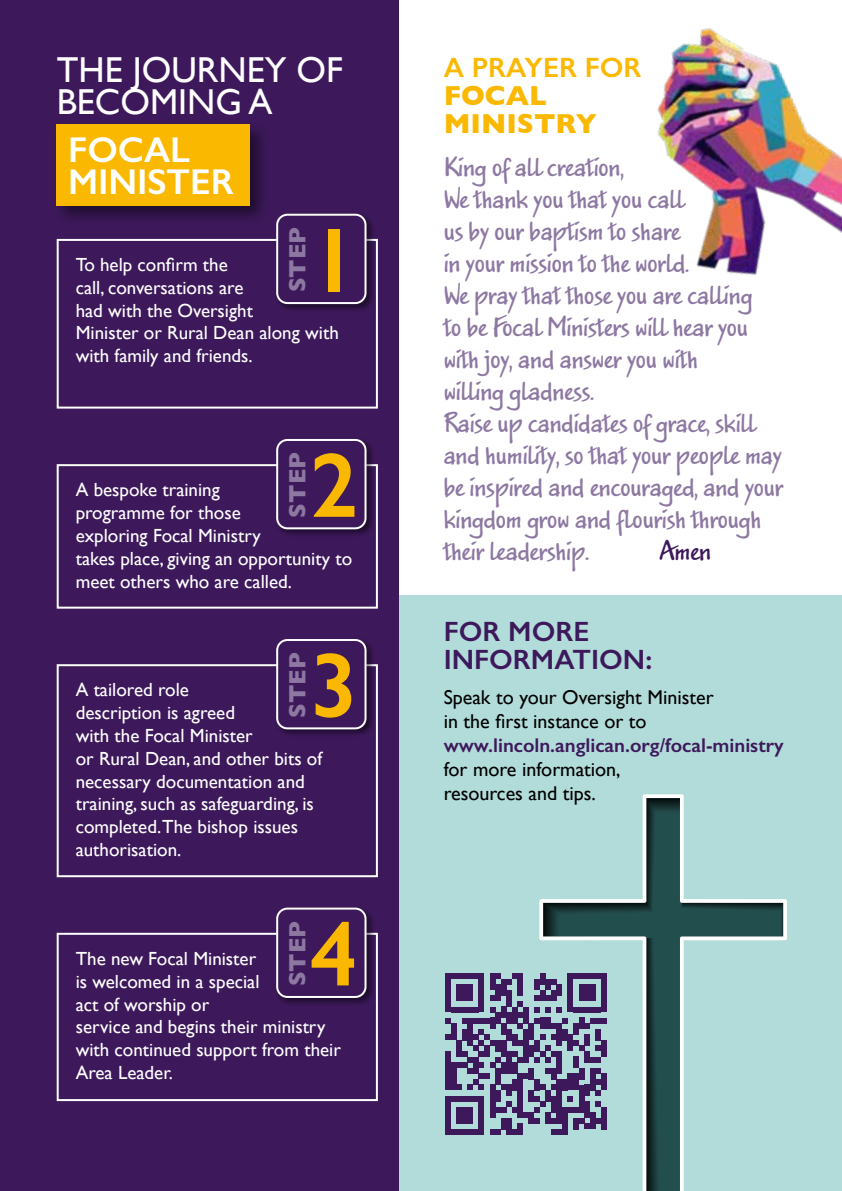
<style>
.page{position:relative;width:842px;height:1191px;background:#fff}
.page>*{position:absolute;margin:0;border:0;box-sizing:border-box;transform-origin:0 0}
.t1{font:600 92px "Gill Sans";color:#fbb800}
.t2{font:36px/32px "Gill Sans";color:#fff}
.t3{font:600 36px/32px "Gill Sans";color:#fff}
.t4{font:600 28px/28px "Gill Sans";color:#3d195b}
.t5{font:700 28px/28px "Gill Sans";color:#fbb800}
.t6{font:600 28px "Gill Sans";color:#fbb800}
.t7{font:24px/32px "Jakob";color:#8d78a2}
.t8{font:700 24px "Gill Sans";color:#8d78a2}
.t9{font:24px "Jakob";color:#3d195b}
.t10{font:20px/24px "Gill Sans";color:#000}
.t11{font:600 20px "Gill Sans";color:#3d195b}
.t12{font:19px/22.8px "Gill Sans";color:#fff}
</style>
<div class="page">
<div style="left:276px;top:595px;width:566px;height:596px;background:#b2dcda"></div>
<div style="left:0;top:0;width:398px;height:1191px;background:#3d195b"></div>
<div style="left:52px;top:121px;width:218px;height:105px;background:#000;opacity:.5"></div>
<div style="left:57px;top:125px;width:193px;height:81px;background:#fbb800"></div>
<div style="left:57px;top:239px;width:321px;height:169px;border:2px solid #fff"></div>
<div style="left:274px;top:212px;width:102px;height:101px;background:#000;opacity:.5"></div>
<div style="left:277px;top:215px;width:88px;height:88px;background:#3d195b;border-radius:10px"></div>
<div style="left:276px;top:214px;width:90px;height:90px;border:2px solid #fff;border-radius:10px"></div>
<div style="left:57px;top:464px;width:321px;height:144px;border:2px solid #fff"></div>
<div style="left:274px;top:437px;width:102px;height:101px;background:#000;opacity:.5"></div>
<div style="left:277px;top:440px;width:88px;height:88px;background:#3d195b;border-radius:10px"></div>
<div style="left:276px;top:439px;width:90px;height:90px;border:2px solid #fff;border-radius:10px"></div>
<div style="left:57px;top:664px;width:321px;height:213px;border:2px solid #fff"></div>
<div style="left:274px;top:637px;width:102px;height:101px;background:#000;opacity:.5"></div>
<div style="left:277px;top:640px;width:88px;height:88px;background:#3d195b;border-radius:10px"></div>
<div style="left:276px;top:639px;width:90px;height:90px;border:2px solid #fff;border-radius:10px"></div>
<div style="left:57px;top:932px;width:321px;height:169px;border:2px solid #fff"></div>
<div style="left:274px;top:905px;width:102px;height:102px;background:#000;opacity:.5"></div>
<div style="left:277px;top:908px;width:88px;height:89px;background:#3d195b;border-radius:10px"></div>
<div style="left:276px;top:907px;width:90px;height:91px;border:2px solid #fff;border-radius:10px"></div>
<svg style="left:445px;top:795px;width:340px;height:396px"></svg>
<div style="left:601px;top:1040px;width:5px;height:16px;background:#3d195b"></div>
<div style="left:601px;top:1073px;width:5px;height:17px;background:#3d195b"></div>
<div style="left:601px;top:1106px;width:5px;height:23px;background:#3d195b"></div>
<img style="left:657px;top:28px;width:185px;height:247px">
<h2 class="t2" style="left:57px;top:53px;width:288px">THE JOURNEY OF<br>BECOMING A</h2>
<h2 class="t3" style="left:68px;top:134px;width:167px">FOCAL<br>MINISTER</h2>
<p class="t8" style="left:278px;top:292px;width:67px;rotate:-90deg">STEP</p>
<h1 class="t1" style="left:310px;top:205px;width:50px">1</h1>
<p class="t12" style="left:76px;top:253px;width:265px">To help confirm the<br>call, conversations are<br>had with the Oversight<br>Minister or Rural Dean along with with family and friends.</p>
<p class="t8" style="left:278px;top:517px;width:67px;rotate:-90deg">STEP</p>
<h1 class="t1" style="left:310px;top:430px;width:50px">2</h1>
<p class="t12" style="left:76px;top:478px;width:278px">A bespoke training<br>programme for those<br>exploring Focal Ministry<br>takes place, giving an opportunity to meet others who are called.</p>
<p class="t8" style="left:278px;top:717px;width:67px;rotate:-90deg">STEP</p>
<h1 class="t1" style="left:310px;top:630px;width:50px">3</h1>
<p class="t12" style="left:76px;top:678px;width:248px">A tailored role<br>description is agreed<br>with the Focal Minister<br>or Rural Dean, and other bits of necessary documentation and training, such as safeguarding, is completed.The bishop issues authorisation.</p>
<p class="t8" style="left:278px;top:986px;width:67px;rotate:-90deg">STEP</p>
<h1 class="t1" style="left:310px;top:898px;width:50px">4</h1>
<p class="t12" style="left:76px;top:947px;width:267px">The new Focal Minister<br>is welcomed in a special<br>act of worship or<br>service and begins their ministry with continued support from their<br>Area Leader.</p>
<h3 class="t6" style="left:444px;top:51px;width:199px">A PRAYER FOR</h3>
<h3 class="t5" style="left:444px;top:81px;width:155px">FOCAL<br>MINISTRY</h3>
<p class="t7" style="left:444px;top:153px;width:341px">King of all creation,<br>We thank you that you call<br>us by our baptism to share<br>in your mission to the world.<br>We pray that those you are calling<br>to be Focal Ministers will hear you with joy, and answer you with<br>willing gladness.<br>Raise up candidates of grace, skill and humility, so that your people may be inspired and encouraged, and your kingdom grow and flourish through their leadership.</p>
<p class="t9" style="left:660px;top:533px;width:53px">Amen</p>
<h3 class="t4" style="left:444px;top:617px;width:210px">FOR MORE<br>INFORMATION:</h3>
<p class="t10" style="left:444px;top:685px;width:271px">Speak to your Oversight Minister in the first instance or to</p>
<p class="t11" style="left:444px;top:733px;width:341px">www.lincoln.anglican.org/focal-ministry</p>
<p class="t10" style="left:444px;top:757px;width:178px">for more information, resources and tips.</p>
</div>
